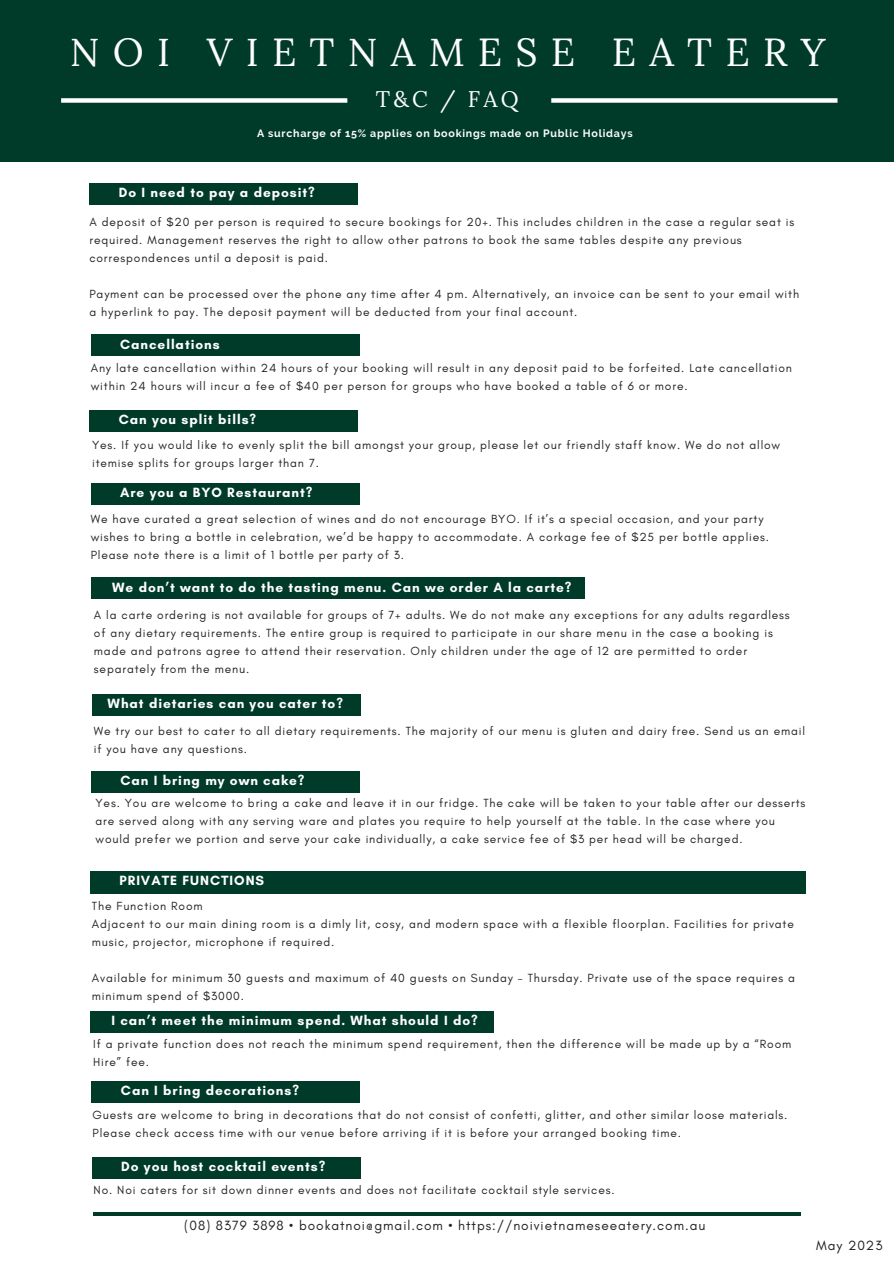
<style>
.page{position:relative;width:894px;height:1264px;background:#fff}
.page>*{position:absolute;margin:0;border:0;box-sizing:border-box;transform-origin:0 0}
.t1{font:39px "Lora";letter-spacing:.34em;color:#fdfdfc}
.t2{font:22.5px "Lora";color:#fdfdfc}
.t3{font:700 13.65px "Glacial Indifference";letter-spacing:.07em;color:#fff}
.t4{font:13.65px "Glacial Indifference";letter-spacing:.07em;color:#222}
.t5{font:12px/18px "Glacial Indifference";letter-spacing:.07em;color:#222}
.t6{font:700 10.65px "Raleway";letter-spacing:.07em;color:#fdfdfc}
</style>
<div class="page">
<div style="left:0;top:38px;width:893px;height:43px;background:#003a29"></div>
<hr style="left:93px;top:1212px;width:708px;height:3px;background:#003a29">
<div style="left:89px;top:183px;width:269px;height:22px;background:#003a29"></div>
<div style="left:0;top:0;width:893px;height:43px;background:#003a29"></div>
<div style="left:0;top:80px;width:893px;height:43px;background:#003a29"></div>
<div style="left:0;top:118px;width:893px;height:43px;background:#003a29"></div>
<div style="left:61px;top:98px;width:286px;height:5px;background:#fff"></div>
<div style="left:551px;top:98px;width:286px;height:5px;background:#fff"></div>
<div style="left:91px;top:334px;width:268px;height:22px;background:#003a29"></div>
<div style="left:91px;top:483px;width:268px;height:21px;background:#003a29"></div>
<div style="left:91px;top:577px;width:269px;height:22px;background:#003a29"></div>
<div style="left:316px;top:577px;width:269px;height:22px;background:#003a29"></div>
<div style="left:91px;top:771px;width:269px;height:21px;background:#003a29"></div>
<div style="left:92px;top:694px;width:269px;height:21px;background:#003a29"></div>
<div style="left:90px;top:871px;width:288px;height:23px;background:#003a29"></div>
<div style="left:374px;top:871px;width:288px;height:23px;background:#003a29"></div>
<div style="left:517px;top:871px;width:288px;height:23px;background:#003a29"></div>
<div style="left:90px;top:1010px;width:269px;height:22px;background:#003a29"></div>
<div style="left:225px;top:1010px;width:268px;height:22px;background:#003a29"></div>
<div style="left:91px;top:1081px;width:269px;height:21px;background:#003a29"></div>
<div style="left:92px;top:1157px;width:268px;height:21px;background:#003a29"></div>
<div style="left:89px;top:410px;width:269px;height:21px;background:#003a29"></div>
<p class="t1" style="left:70px;top:27px;width:757px">NOI VIETNAMESE EATERY</p>
<p class="t2" style="left:375px;top:84px;width:144px">T&amp;C / FAQ</p>
<p class="t6" style="left:257px;top:127px;width:377px">A surcharge of 15% applies on bookings made on Public Holidays</p>
<p class="t3" style="left:119px;top:184px;width:197px">Do I need to pay a deposit?</p>
<p class="t5" style="left:89px;top:213px;width:706px">A deposit of $20 per person is required to secure bookings for 20+. This includes children in the case a regular seat is required. Management reserves the right to allow other patrons to book the same tables despite any previous correspondences until a deposit is paid.</p>
<p class="t5" style="left:89px;top:285px;width:711px">Payment can be processed over the phone any time after 4 pm. Alternatively, an invoice can be sent to your email with a hyperlink to pay. The deposit payment will be deducted from your final account.</p>
<p class="t3" style="left:120px;top:335px;width:101px">Cancellations</p>
<p class="t5" style="left:91px;top:358px;width:702px">Any late cancellation within 24 hours of your booking will result in any deposit paid to be forfeited. Late cancellation within 24 hours will incur a fee of $40 per person for groups who have booked a table of 6 or more.</p>
<p class="t3" style="left:119px;top:411px;width:139px">Can you split bills?</p>
<p class="t5" style="left:92px;top:436px;width:689px">Yes. If you would like to evenly split the bill amongst your group, please let our friendly staff know. We do not allow itemise splits for groups larger than 7.</p>
<p class="t3" style="left:120px;top:484px;width:194px">Are you a BYO Restaurant?</p>
<p class="t5" style="left:91px;top:510px;width:679px">We have curated a great selection of wines and do not encourage BYO. If it’s a special occasion, and your party wishes to bring a bottle in celebration, we’d be happy to accommodate. A corkage fee of $25 per bottle applies.<br>Please note there is a limit of 1 bottle per party of 3.</p>
<p class="t3" style="left:112px;top:579px;width:461px">We don’t want to do the tasting menu. Can we order A la carte?</p>
<p class="t5" style="left:94px;top:606px;width:697px">A la carte ordering is not available for groups of 7+ adults. We do not make any exceptions for any adults regardless of any dietary requirements. The entire group is required to participate in our share menu in the case a booking is made and patrons agree to attend their reservation. Only children under the age of 12 are permitted to order separately from the menu.</p>
<p class="t3" style="left:108px;top:695px;width:237px">What dietaries can you cater to?</p>
<p class="t5" style="left:94px;top:722px;width:712px">We try our best to cater to all dietary requirements. The majority of our menu is gluten and dairy free. Send us an email if you have any questions.</p>
<p class="t3" style="left:120px;top:772px;width:186px">Can I bring my own cake?</p>
<p class="t5" style="left:95px;top:794px;width:711px">Yes. You are welcome to bring a cake and leave it in our fridge. The cake will be taken to your table after our desserts are served along with any serving ware and plates you require to help yourself at the table. In the case where you would prefer we portion and serve your cake individually, a cake service fee of $3 per head will be charged.</p>
<p class="t3" style="left:119px;top:871px;width:146px">PRIVATE FUNCTIONS</p>
<p class="t5" style="left:92px;top:896px;width:112px">The Function Room</p>
<p class="t5" style="left:92px;top:914px;width:703px">Adjacent to our main dining room is a dimly lit, cosy, and modern space with a flexible floorplan. Facilities for private music, projector, microphone if required.</p>
<p class="t5" style="left:92px;top:968px;width:704px">Available for minimum 30 guests and maximum of 40 guests on Sunday - Thursday. Private use of the space requires a minimum spend of $3000.</p>
<p class="t3" style="left:111px;top:1011px;width:368px">I can’t meet the minimum spend. What should I do?</p>
<p class="t5" style="left:93px;top:1034px;width:699px">If a private function does not reach the minimum spend requirement, then the difference will be made up by a “Room<br>Hire” fee.</p>
<p class="t3" style="left:121px;top:1082px;width:179px">Can I bring decorations?</p>
<p class="t5" style="left:92px;top:1105px;width:696px">Guests are welcome to bring in decorations that do not consist of confetti, glitter, and other similar loose materials.<br>Please check access time with our venue before arriving if it is before your arranged booking time.</p>
<p class="t3" style="left:121px;top:1157px;width:205px">Do you host cocktail events?</p>
<p class="t5" style="left:94px;top:1181px;width:522px">No. Noi caters for sit down dinner events and does not facilitate cocktail style services.</p>
<p class="t4" style="left:184px;top:1216px;width:522px">(08) 8379 3898 • bookatnoi@gmail.com • https://noivietnameseeatery.com.au</p>
<p class="t4" style="left:816px;top:1236px;width:68px">May 2023</p>
</div>
